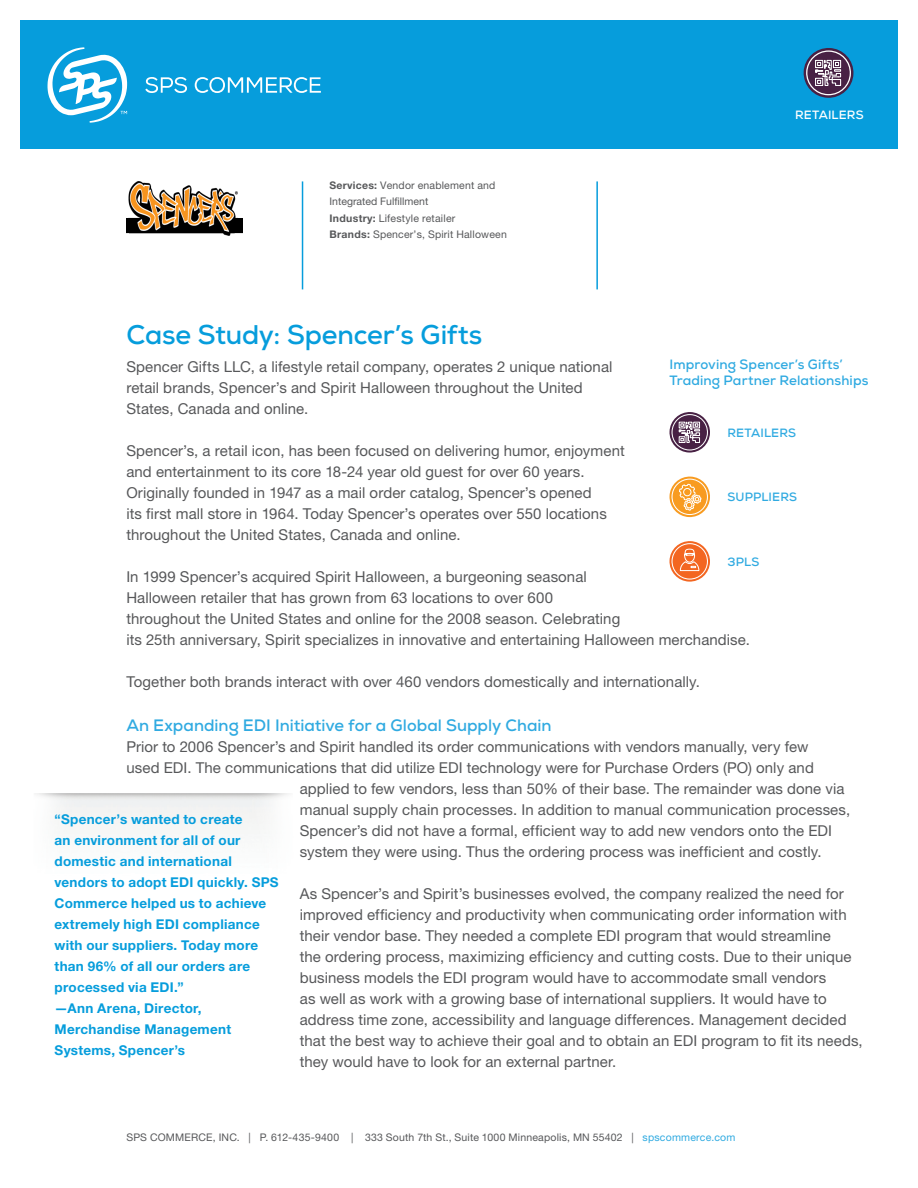
<style>
.page{position:relative;width:918px;height:1188px;background:#fff}
.page>*{position:absolute;margin:0;border:0;box-sizing:border-box;transform-origin:0 0}
.t1{font:700 27px "Nexa";letter-spacing:-.005em;color:#069ddc}
.t2{font:700 16.5px "Nexa";color:#30aae1}
.t3{font:15px/21px "Helvetica Neue LT Std";letter-spacing:.005em;color:#57585a}
.t4{font:700 13.5px/21px "Helvetica Neue LT Std";letter-spacing:.02em;color:#069ddc}
.t5{font:700 13.5px/16.5px "Nexa";letter-spacing:.01em;color:#30aae1}
.t6{font:700 12px "Nexa";letter-spacing:.01em;color:#30aae1}
.t7{font:700 12px "Nexa";letter-spacing:.01em;color:#fff}
.t8{font:10.5px/16.5px "Helvetica Neue LT Std";letter-spacing:.02em;color:#57585a}
.t9{font:10.5px/15.8px "Helvetica Neue LT Std";color:#57585a}
.s1{font-weight:700}
.s2{color:#30aae1}
</style>
<div class="page">
<div style="left:20px;top:20px;width:878px;height:128px;background:#069ddc"></div>
<svg style="left:145px;top:77px;width:42px;height:16px"></svg>
<svg style="left:195px;top:77px;width:126px;height:16px"></svg>
<svg style="left:47px;top:47px;width:80px;height:76px"></svg>
<svg style="left:669px;top:412px;width:41px;height:41px"></svg>
<svg style="left:671px;top:414px;width:37px;height:37px"></svg>
<svg style="left:669px;top:476px;width:41px;height:42px"></svg>
<svg style="left:671px;top:479px;width:37px;height:36px"></svg>
<svg style="left:669px;top:541px;width:41px;height:41px"></svg>
<svg style="left:671px;top:543px;width:37px;height:37px"></svg>
<img style="left:126px;top:181px;width:116px;height:54px">
<hr style="left:302px;top:181px;width:1px;height:108px;background:#069ddc">
<hr style="left:596px;top:181px;width:2px;height:108px;background:#069ddc">
<svg style="left:803px;top:48px;width:51px;height:50px"></svg>
<p class="t9" style="left:330px;top:177px;width:167px"><span class="s1">Services:</span> Vendor enablement and<br>Integrated Fulfillment</p>
<p class="t8" style="left:330px;top:210px;width:179px"><span class="s1">Industry:</span> Lifestyle retailer<br><span class="s1">Brands:</span> Spencer’s, Spirit Halloween</p>
<p class="t7" style="left:795px;top:108px;width:70px">RETAILERS</p>
<h1 class="t1" style="left:126px;top:318px;width:358px">Case Study: Spencer’s Gifts</h1>
<p class="t3" style="left:126px;top:356px;width:488px">Spencer Gifts LLC, a lifestyle retail company, operates 2 unique national retail brands, Spencer’s and Spirit Halloween throughout the United<br>States, Canada and online.</p>
<p class="t3" style="left:126px;top:440px;width:500px">Spencer’s, a retail icon, has been focused on delivering humor, enjoyment and entertainment to its core 18-24 year old guest for over 60 years.<br>Originally founded in 1947 as a mail order catalog, Spencer’s opened<br>its first mall store in 1964. Today Spencer’s operates over 550 locations throughout the United States, Canada and online.</p>
<p class="t3" style="left:126px;top:566px;width:625px">In 1999 Spencer’s acquired Spirit Halloween, a burgeoning seasonal<br>Halloween retailer that has grown from 63 locations to over 600<br>throughout the United States and online for the 2008 season. Celebrating<br>its 25th anniversary, Spirit specializes in innovative and entertaining Halloween merchandise.</p>
<p class="t3" style="left:126px;top:671px;width:575px">Together both brands interact with over 460 vendors domestically and internationally.</p>
<p class="t2" style="left:126px;top:714px;width:427px">An Expanding EDI Initiative for a Global Supply Chain</p>
<p class="t3" style="left:126px;top:735px;width:684px">Prior to 2006 Spencer’s and Spirit handled its order communications with vendors manually, very few</p>
<p class="t3" style="left:126px;top:756px;width:689px">used EDI. The communications that did utilize EDI technology were for Purchase Orders (PO) only and</p>
<p class="t3" style="left:300px;top:777px;width:546px">applied to few vendors, less than 50% of their base. The remainder was done via</p>
<p class="t3" style="left:300px;top:798px;width:552px">manual supply chain processes. In addition to manual communication processes,</p>
<p class="t3" style="left:300px;top:819px;width:534px">Spencer’s did not have a formal, efficient way to add new vendors onto the EDI</p>
<p class="t3" style="left:300px;top:840px;width:524px">system they were using. Thus the ordering process was inefficient and costly.</p>
<p class="t3" style="left:300px;top:882px;width:565px">As Spencer’s and Spirit’s businesses evolved, the company realized the need for improved efficiency and productivity when communicating order information with their vendor base. They needed a complete EDI program that would streamline<br>the ordering process, maximizing efficiency and cutting costs. Due to their unique business models the EDI program would have to accommodate small vendors<br>as well as work with a growing base of international suppliers. It would have to address time zone, accessibility and language differences. Management decided that the best way to achieve their goal and to obtain an EDI program to fit its needs, they would have to look for an external partner.</p>
<p class="t5" style="left:670px;top:356px;width:200px">Improving Spencer’s Gifts’<br>Trading Partner Relationships</p>
<p class="t6" style="left:728px;top:425px;width:70px">RETAILERS</p>
<p class="t6" style="left:728px;top:489px;width:71px">SUPPLIERS</p>
<p class="t6" style="left:728px;top:554px;width:33px">3PLS</p>
<p class="t4" style="left:55px;top:808px;width:226px">“Spencer’s wanted to create<br>an environment for all of our domestic and international vendors to adopt EDI quickly. SPS<br>Commerce helped us to achieve extremely high EDI compliance with our suppliers. Today more than 96% of all our orders are processed via EDI.”<br>—Ann Arena, Director,<br>Merchandise Management<br>Systems, Spencer’s</p>
<p class="t8" style="left:126px;top:1129px;width:611px">SPS COMMERCE, INC. | P. 612-435-9400 | 333 South 7th St., Suite 1000 Minneapolis, MN 55402 | <span class="s2">spscommerce.com</span></p>
</div>
